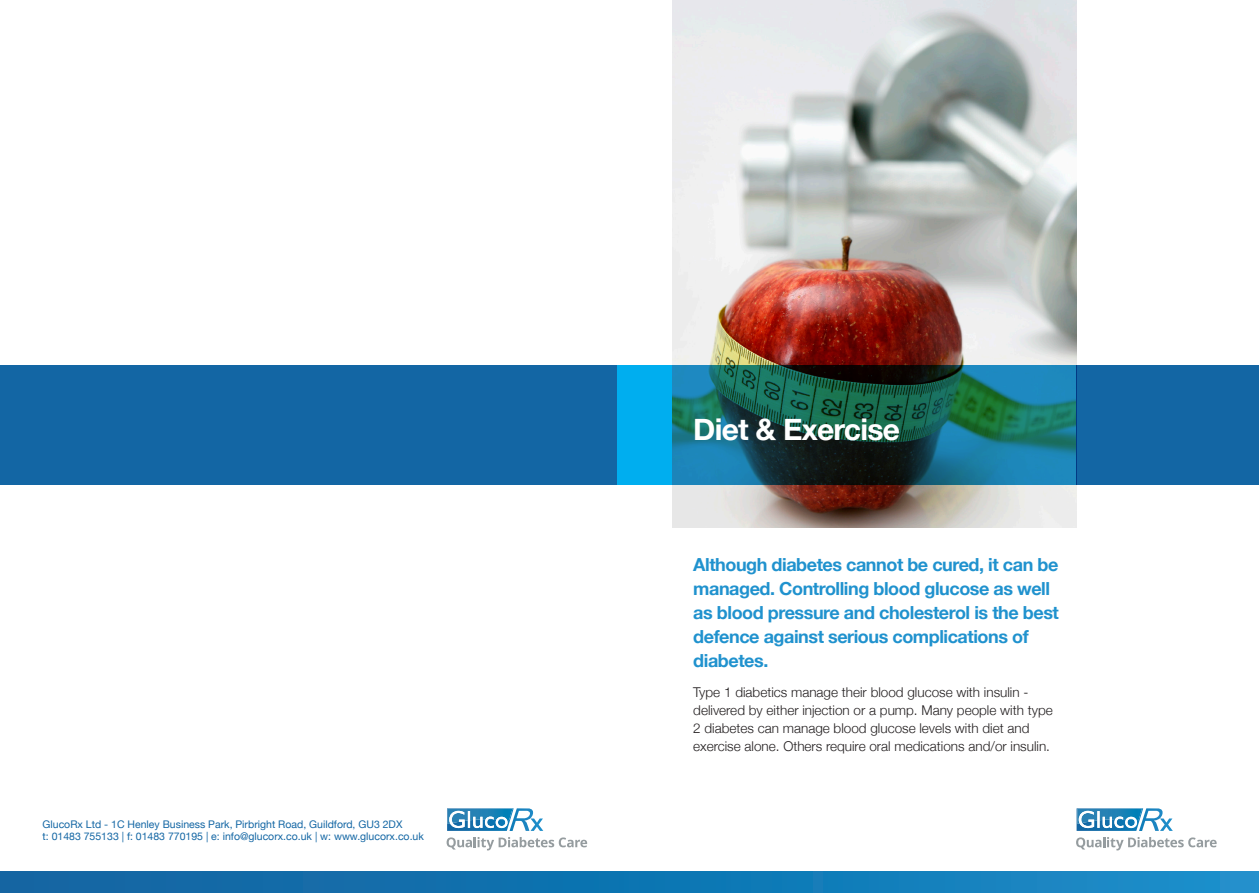
<style>
.page{position:relative;width:1259px;height:893px;background:#fff}
.page>*{position:absolute;margin:0;border:0;box-sizing:border-box;transform-origin:0 0}
.t1{font:700 30px "Helvetica Neue";letter-spacing:-.025em;color:#fff}
.t2{font:700 18px/24px "Helvetica Neue";letter-spacing:-.025em;color:#2092ce}
.t3{font:300 13.5px/18px "Helvetica Neue";color:#231f20}
.t4{font:10.5px "Helvetica Neue";color:#1366a4}
</style>
<div class="page">
<div style="left:608px;top:366px;width:64px;height:119px;background:#00aeef"></div>
<img style="left:672px;top:0;width:404px;height:527px">
<div style="left:1076px;top:366px;width:183px;height:119px;background:#1366a4"></div>
<svg style="left:672px;top:366px;width:404px;height:119px;background:#175d62"></svg>
<div style="left:0;top:872px;width:1259px;height:21px;background:linear-gradient(to right,#10619e,#188dc9)"></div>
<div style="left:0;top:366px;width:617px;height:119px;background:#1366a4"></div>
<svg style="left:1076px;top:837px;width:140px;height:13px"></svg>
<svg style="left:1076px;top:808px;width:96px;height:23px"></svg>
<svg style="left:446px;top:837px;width:141px;height:13px"></svg>
<svg style="left:447px;top:808px;width:96px;height:23px"></svg>
<p class="t4" style="left:43px;top:816px;width:361px">GlucoRx Ltd - 1C Henley Business Park, Pirbright Road, Guildford, GU3 2DX</p>
<p class="t4" style="left:43px;top:829px;width:383px">t: 01483 755133 | f: 01483 770195 | e: info@glucorx.co.uk | w: www.glucorx.co.uk</p>
<p class="t1" style="left:693px;top:406px;width:208px">Diet &amp; Exercise</p>
<p class="t2" style="left:693px;top:553px;width:367px">Although diabetes cannot be cured, it can be managed. Controlling blood glucose as well as blood pressure and cholesterol is the best defence against serious complications of diabetes.</p>
<p class="t3" style="left:693px;top:683px;width:361px">Type 1 diabetics manage their blood glucose with insulin - delivered by either injection or a pump. Many people with type 2 diabetes can manage blood glucose levels with diet and exercise alone. Others require oral medications and/or insulin.</p>
</div>
